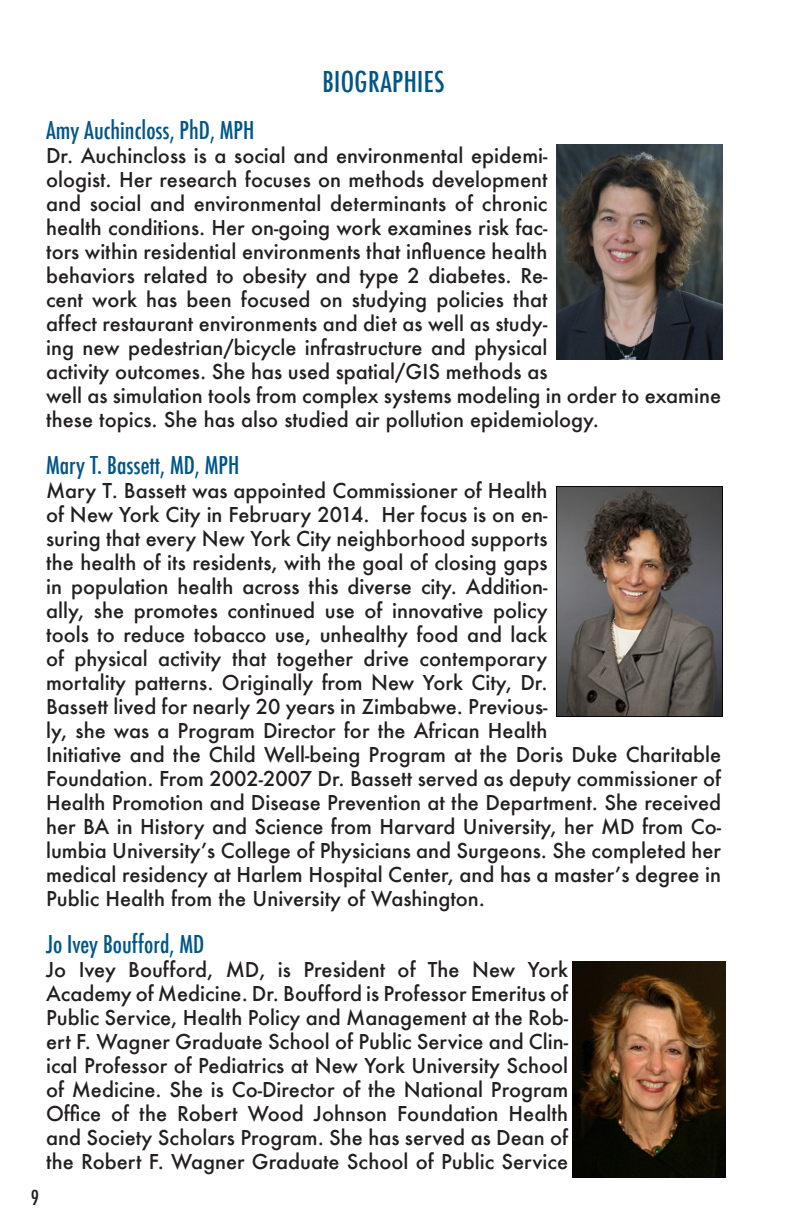
<style>
.page{position:relative;width:792px;height:1224px;background:#fff}
.page>*{position:absolute;margin:0;border:0;box-sizing:border-box;transform-origin:0 0}
.B_HEAD{font:500 condensed 28px "Futura";letter-spacing:.015em;color:#005688}
.t1{font:500 condensed 24px "Futura";color:#005688}
.t2{font:500 20px/24px "Futura";color:#231f20}
.t3{font:500 condensed 20px "Futura";color:#231f20}
</style>
<div class="page">
<img style="left:557px;top:144px;width:165px;height:216px">
<img style="left:557px;top:486px;width:165px;height:231px">
<img style="left:572px;top:962px;width:154px;height:216px">
<p class="B_HEAD" style="left:322px;top:64px;width:124px">BIOGRAPHIES</p>
<p class="t1" style="left:46px;top:115px;width:210px">Amy Auchincloss, PhD, MPH</p>
<p class="t2" style="left:46px;top:143px;width:676px">Dr. Auchincloss is a social and environmental epidemi-<br>ologist. Her research focuses on methods development<br>and social and environmental determinants of chronic<br>health conditions. Her on-going work examines risk fac-<br>tors within residential environments that influence health<br>behaviors related to obesity and type 2 diabetes. Re-<br>cent work has been focused on studying policies that<br>affect restaurant environments and diet as well as study-<br>ing new pedestrian/bicycle infrastructure and physical<br>activity outcomes. She has used spatial/GIS methods as<br>well as simulation tools from complex systems modeling in order to examine these topics. She has also studied air pollution epidemiology.</p>
<p class="t1" style="left:46px;top:450px;width:195px">Mary T. Bassett, MD, MPH</p>
<p class="t2" style="left:46px;top:478px;width:677px">Mary T. Bassett was appointed Commissioner of Health<br>of New York City in February 2014. Her focus is on en-<br>suring that every New York City neighborhood supports<br>the health of its residents, with the goal of closing gaps<br>in population health across this diverse city. Addition-<br>ally, she promotes continued use of innovative policy<br>tools to reduce tobacco use, unhealthy food and lack<br>of physical activity that together drive contemporary<br>mortality patterns. Originally from New York City, Dr.<br>Bassett lived for nearly 20 years in Zimbabwe. Previous-<br>ly, she was a Program Director for the African Health<br>Initiative and the Child Well-being Program at the Doris Duke Charitable Foundation. From 2002-2007 Dr. Bassett served as deputy commissioner of Health Promotion and Disease Prevention at the Department. She received her BA in History and Science from Harvard University, her MD from Co&shy;lumbia University’s College of Physicians and Surgeons. She completed her medical residency at Harlem Hospital Center, and has a master’s degree in Public Health from the University of Washington.</p>
<p class="t1" style="left:46px;top:929px;width:160px">Jo Ivey Boufford, MD</p>
<p class="t2" style="left:46px;top:957px;width:524px;text-align:justify">Jo Ivey Boufford, MD, is President of The New York Academy of Medicine. Dr. Boufford is Professor Emeritus of Public Service, Health Policy and Management at the Rob&shy;ert F. Wagner Graduate School of Public Service and Clin&shy;ical Professor of Pediatrics at New York University School of Medicine. She is Co-Director of the National Program Office of the Robert Wood Johnson Foundation Health and Society Scholars Program. She has served as Dean of the Robert F. Wagner Graduate School of Public Service</p>
<p class="t3" style="left:31px;top:1184px;width:10px">9</p>
</div>
